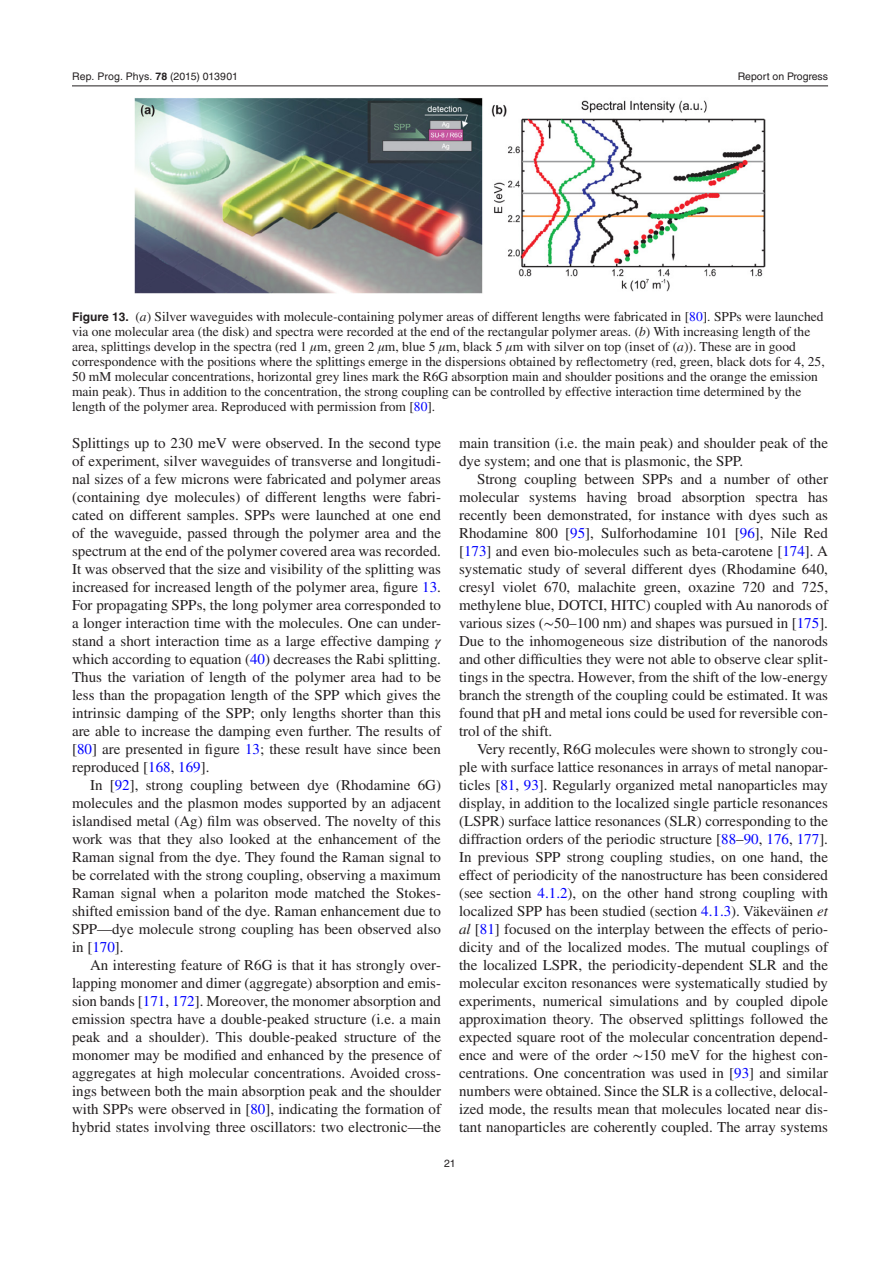
<style>
.page{position:relative;width:893px;height:1263px;background:#fff}
.page>*{position:absolute;margin:0;border:0;box-sizing:border-box;transform-origin:0 0}
.t1{font:15px/18px "Times LT Std";color:#231f20;text-align:justify}
.t2{font:13.5px/15px "Times LT Std";color:#231f20}
.t3{font:10.5px "Helvetica LT Std";color:#231f20}
.s1{font-family:"Helvetica";font-weight:700}
.s2{font-family:"Helvetica"}
.s3{font-family:"Helvetica LT Std";font-weight:700;font-size:12px}
.s4{font-style:italic}
.s5{color:#00f}
.s6{font-family:"STIX General";font-style:italic}
.s7{font-family:"STIX General"}
</style>
<div class="page">
<hr style="left:72px;top:86px;width:756px;height:1px;background:#231f20">
<img style="left:134px;top:98px;width:632px;height:196px">
<p class="t3" style="left:72px;top:70px;width:167px">Rep. Prog. Phys. <span class="s1">78</span> (<span class="s2">2015</span>) 013901</p>
<p class="t3" style="left:738px;top:70px;width:92px">Report on Progress</p>
<p class="t2" style="left:72px;top:309px;width:754px"><span class="s3">Figure 13.</span> (<span class="s4">a</span>) Silver waveguides with molecule-containing polymer areas of different lengths were fabricated in [<span class="s5">80</span>]. SPPs were launched via one molecular area (the disk) and spectra were recorded at the end of the rectangular polymer areas. (<span class="s4">b</span>) With increasing length of the area, splittings develop in the spectra (red 1 <span class="s4">µ</span>m, green 2 <span class="s4">µ</span>m, blue 5 <span class="s4">µ</span>m, black 5 <span class="s4">µ</span>m with silver on top (inset of (<span class="s4">a</span>)). These are in good correspondence with the positions where the splittings emerge in the dispersions obtained by reflectometry (red, green, black dots for 4, 25, 50 mM molecular concentrations, horizontal grey lines mark the R6G absorption main and shoulder positions and the orange the emission main peak). Thus in addition to the concentration, the strong coupling can be controlled by effective interaction time determined by the length of the polymer area. Reproduced with permission from [<span class="s5">80</span>].</p>
<p class="t1" style="left:72px;top:434px;width:371px">Splittings up to 230 meV were observed. In the second type of experiment, silver waveguides of transverse and longitudi&shy;nal sizes of a few microns were fabricated and polymer areas (containing dye molecules) of different lengths were fabri&shy;cated on different samples. SPPs were launched at one end of the waveguide, passed through the polymer area and the spectrum at the end of the polymer covered area was recorded.<br>It was observed that the size and visibility of the splitting was increased for increased length of the polymer area, figure <span class="s5">13</span>.<br>For propagating SPPs, the long polymer area corresponded to a longer interaction time with the molecules. One can under&shy;stand a short interaction time as a large effective damping <span class="s6">γ </span>which according to equation (<span class="s5">40</span>) decreases the Rabi splitting.<br>Thus the variation of length of the polymer area had to be less than the propagation length of the SPP which gives the intrinsic damping of the SPP; only lengths shorter than this are able to increase the damping even further. The results of [<span class="s5">80</span>] are presented in figure <span class="s5">13</span>; these result have since been reproduced [<span class="s5">168</span>, <span class="s5">169</span>].</p>
<p class="t1" style="left:72px;top:776px;width:371px;text-indent:18px">In [<span class="s5">92</span>], strong coupling between dye (Rhodamine 6G) molecules and the plasmon modes supported by an adjacent islandised metal (Ag) film was observed. The novelty of this work was that they also looked at the enhancement of the Raman signal from the dye. They found the Raman signal to be correlated with the strong coupling, observing a maximum Raman signal when a polariton mode matched the Stokes&shy;shifted emission band of the dye. Raman enhancement due to SPP—dye molecule strong coupling has been observed also in [<span class="s5">170</span>].</p>
<p class="t1" style="left:72px;top:956px;width:371px;text-indent:18px">An interesting feature of R6G is that it has strongly over&shy;lapping monomer and dimer (aggregate) absorption and emis&shy;sion bands [<span class="s5">171</span>, <span class="s5">172</span>]. Moreover, the monomer absorption and emission spectra have a double-peaked structure (i.e. a main peak and a shoulder). This double-peaked structure of the monomer may be modified and enhanced by the presence of aggregates at high molecular concentrations. Avoided cross&shy;ings between both the main absorption peak and the shoulder with SPPs were observed in [<span class="s5">80</span>], indicating the formation of hybrid states involving three oscillators: two electronic—the</p>
<p class="t1" style="left:459px;top:434px;width:370px">main transition (i.e. the main peak) and shoulder peak of the dye system; and one that is plasmonic, the SPP.</p>
<p class="t1" style="left:459px;top:470px;width:371px;text-indent:18px">Strong coupling between SPPs and a number of other molecular systems having broad absorption spectra has recently been demonstrated, for instance with dyes such as Rhodamine 800 [<span class="s5">95</span>], Sulforhodamine 101 [<span class="s5">96</span>], Nile Red [<span class="s5">173</span>] and even bio-molecules such as beta-carotene [<span class="s5">174</span>]. A systematic study of several different dyes (Rhodamine 640, cresyl violet 670, malachite green, oxazine 720 and 725, methylene blue, DOTCI, HITC) coupled with Au nanorods of various sizes (<span class="s7">∼</span>50–100 nm) and shapes was pursued in [<span class="s5">175</span>].<br>Due to the inhomogeneous size distribution of the nanorods and other difficulties they were not able to observe clear split&shy;tings in the spectra. However, from the shift of the low-energy branch the strength of the coupling could be estimated. It was found that pH and metal ions could be used for reversible con&shy;trol of the shift.</p>
<p class="t1" style="left:459px;top:740px;width:371px;text-indent:18px">Very recently, R6G molecules were shown to strongly cou&shy;ple with surface lattice resonances in arrays of metal nanopar&shy;ticles [<span class="s5">81</span>, <span class="s5">93</span>]. Regularly organized metal nanoparticles may display, in addition to the localized single particle resonances (LSPR) surface lattice resonances (SLR) corresponding to the diffraction orders of the periodic structure [<span class="s5">88</span>–<span class="s5">90</span>, <span class="s5">176</span>, <span class="s5">177</span>].<br>In previous SPP strong coupling studies, on one hand, the effect of periodicity of the nanostructure has been considered (see section <span class="s5">4.1.2</span>), on the other hand strong coupling with localized SPP has been studied (section <span class="s5">4.1.3</span>). Väkeväinen <span class="s4">et al</span> [<span class="s5">81</span>] focused on the interplay between the effects of perio&shy;dicity and of the localized modes. The mutual couplings of the localized LSPR, the periodicity-dependent SLR and the molecular exciton resonances were systematically studied by experiments, numerical simulations and by coupled dipole approximation theory. The observed splittings followed the expected square root of the molecular concentration depend&shy;ence and were of the order <span class="s7">∼</span>150 meV for the highest con&shy;centrations. One concentration was used in [<span class="s5">93</span>] and similar numbers were obtained. Since the SLR is a collective, delocal&shy;ized mode, the results mean that molecules located near dis&shy;tant nanoparticles are coherently coupled. The array systems</p>
<p class="t3" style="left:444px;top:1157px;width:13px">21</p>
</div>
